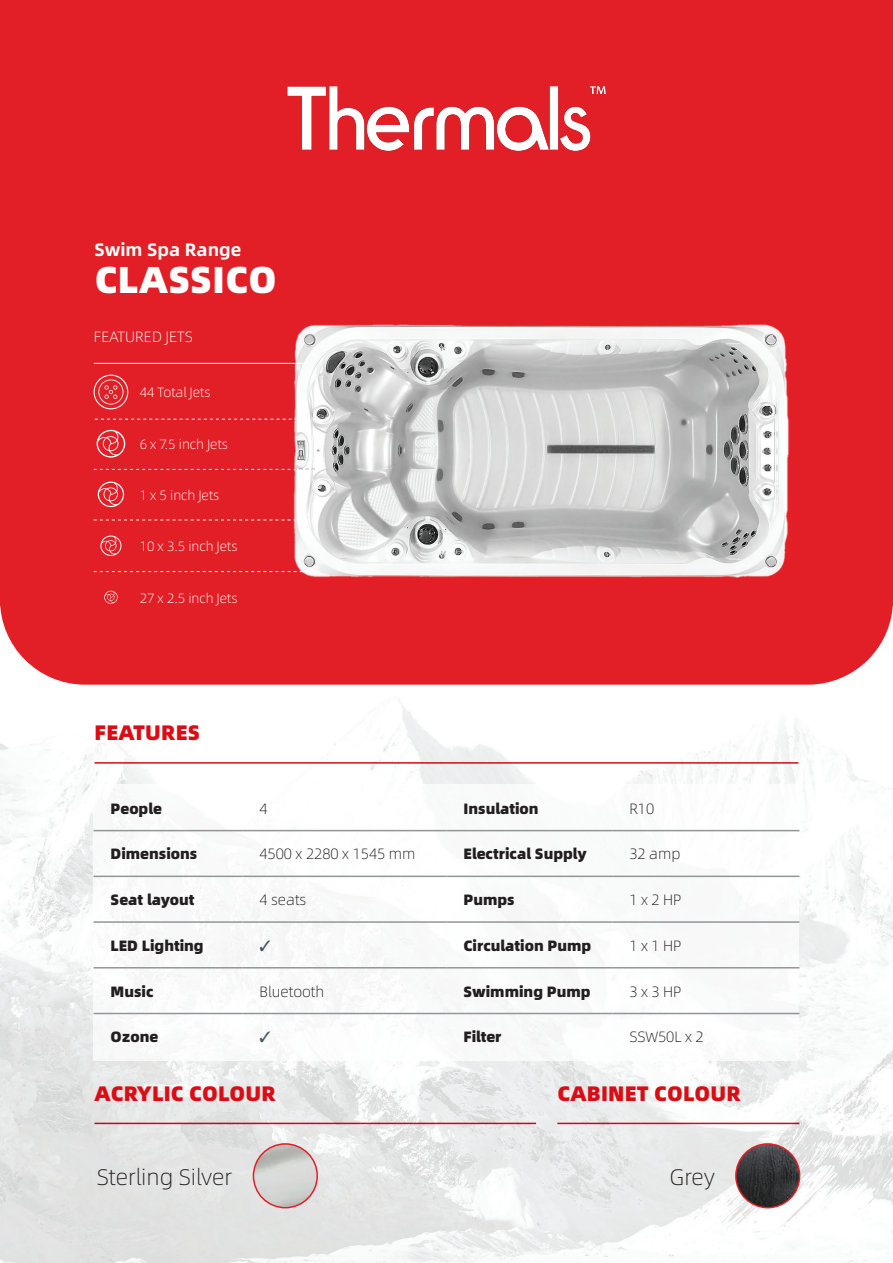
<style>
.page{position:relative;width:893px;height:1263px;background:#fff}
.page>*{position:absolute;margin:0;border:0;box-sizing:border-box;transform-origin:0 0}
.t1{font:900 37.5px "Alibaba Sans";letter-spacing:.01em;color:#fff}
.t2{font:300 22.5px "Alibaba Sans";color:#231f20}
.t3{font:900 21px "Alibaba Sans";letter-spacing:.01em;color:#db0c15}
.t4{font:700 18px "Alibaba Sans";color:#fff}
.t5{font:900 15px "Alibaba Sans";color:#231f20}
.t6{font:300 15px "Alibaba Sans";color:#231f20}
.t7{font:300 15px "Alibaba Sans";letter-spacing:.01em;color:#fff}
.t8{font:300 13.5px "Alibaba Sans";color:#fff}
</style>
<div class="page">
<img style="left:0;top:699px;width:893px;height:564px">
<div style="left:0;top:0;width:893px;height:685px;background:#e21f26"></div>
<div style="left:94px;top:785px;width:705px;height:276px;background:#fff"></div>
<img style="left:286px;top:258px;width:512px;height:358px">
<img style="left:286px;top:84px;width:321px;height:69px">
<hr style="left:94px;top:830px;width:148px;height:1px;background:#939598">
<hr style="left:242px;top:830px;width:204px;height:1px;background:#939598">
<hr style="left:612px;top:830px;width:187px;height:1px;background:#939598">
<hr style="left:94px;top:875px;width:148px;height:2px;background:#939598">
<hr style="left:242px;top:875px;width:204px;height:2px;background:#939598">
<hr style="left:612px;top:875px;width:187px;height:2px;background:#939598">
<hr style="left:94px;top:921px;width:148px;height:2px;background:#939598">
<hr style="left:242px;top:921px;width:204px;height:2px;background:#939598">
<hr style="left:612px;top:921px;width:187px;height:2px;background:#939598">
<hr style="left:94px;top:967px;width:148px;height:1px;background:#939598">
<hr style="left:242px;top:967px;width:204px;height:1px;background:#939598">
<hr style="left:612px;top:967px;width:187px;height:1px;background:#939598">
<hr style="left:94px;top:1013px;width:148px;height:1px;background:#939598">
<hr style="left:242px;top:1013px;width:204px;height:1px;background:#939598">
<hr style="left:612px;top:1013px;width:187px;height:1px;background:#939598">
<hr style="left:446px;top:875px;width:166px;height:2px;background:#939598">
<hr style="left:446px;top:921px;width:166px;height:2px;background:#939598">
<hr style="left:446px;top:967px;width:166px;height:1px;background:#939598">
<hr style="left:446px;top:1013px;width:166px;height:1px;background:#939598">
<hr style="left:446px;top:830px;width:166px;height:1px;background:#939598">
<img style="left:253px;top:1144px;width:64px;height:64px;border-radius:32px">
<div style="left:253px;top:1143px;width:65px;height:65px;border:2px solid #e21f26;border-radius:50%"></div>
<img style="left:736px;top:1144px;width:64px;height:64px;border-radius:32px">
<div style="left:735px;top:1143px;width:65px;height:65px;border:2px solid #e21f26;border-radius:50%"></div>
<hr style="left:95px;top:762px;width:703px;height:2px;background:#db0c15">
<hr style="left:95px;top:1123px;width:441px;height:1px;background:#db0c15">
<hr style="left:557px;top:1123px;width:242px;height:1px;background:#db0c15">
<hr style="left:94px;top:363px;width:215px;height:1px;background:#fff">
<svg style="left:95px;top:419px;width:221px;height:1px"></svg>
<svg style="left:94px;top:375px;width:34px;height:34px"></svg>
<svg style="left:97px;top:430px;width:28px;height:28px"></svg>
<svg style="left:98px;top:482px;width:26px;height:25px"></svg>
<svg style="left:100px;top:535px;width:21px;height:21px"></svg>
<svg style="left:104px;top:591px;width:14px;height:13px"></svg>
<svg style="left:94px;top:469px;width:221px;height:1px"></svg>
<svg style="left:94px;top:520px;width:221px;height:1px"></svg>
<svg style="left:94px;top:571px;width:221px;height:1px"></svg>
<svg style="left:261px;top:940px;width:9px;height:10px"></svg>
<p class="t4" style="left:95px;top:235px;width:148px">Swim Spa Range</p>
<p class="t1" style="left:95px;top:250px;width:183px">CLASSICO</p>
<p class="t7" style="left:94px;top:326px;width:101px">FEATURED JETS</p>
<p class="t8" style="left:140px;top:382px;width:72px">44 Total Jets</p>
<p class="t8" style="left:140px;top:434px;width:90px">6 x 7.5 inch Jets</p>
<p class="t8" style="left:140px;top:485px;width:81px">1 x 5 inch Jets</p>
<p class="t8" style="left:140px;top:536px;width:99px">10 x 3.5 inch Jets</p>
<p class="t8" style="left:140px;top:588px;width:99px">27 x 2.5 inch Jets</p>
<p class="t3" style="left:95px;top:715px;width:107px">FEATURES</p>
<p class="t5" style="left:111px;top:796px;width:53px">People</p>
<p class="t6" style="left:259px;top:797px;width:10px">4</p>
<p class="t5" style="left:463px;top:796px;width:77px">Insulation</p>
<p class="t6" style="left:629px;top:797px;width:26px">R10</p>
<p class="t5" style="left:111px;top:842px;width:88px">Dimensions</p>
<p class="t6" style="left:259px;top:843px;width:158px">4500 x 2280 x 1545 mm</p>
<p class="t5" style="left:463px;top:842px;width:125px">Electrical Supply</p>
<p class="t6" style="left:629px;top:843px;width:53px">32 amp</p>
<p class="t5" style="left:111px;top:887px;width:85px">Seat layout</p>
<p class="t6" style="left:259px;top:888px;width:48px">4 seats</p>
<p class="t5" style="left:463px;top:887px;width:53px">Pumps</p>
<p class="t6" style="left:629px;top:888px;width:54px">1 x 2 HP</p>
<p class="t5" style="left:111px;top:933px;width:95px">LED Lighting</p>
<p class="t5" style="left:463px;top:933px;width:129px">Circulation Pump</p>
<p class="t6" style="left:629px;top:934px;width:54px">1 x 1 HP</p>
<p class="t5" style="left:111px;top:979px;width:44px">Music</p>
<p class="t6" style="left:259px;top:980px;width:66px">Bluetooth</p>
<p class="t5" style="left:463px;top:979px;width:129px">Swimming Pump</p>
<p class="t6" style="left:629px;top:980px;width:54px">3 x 3 HP</p>
<p class="t5" style="left:111px;top:1025px;width:49px">Ozone</p>
<p class="t5" style="left:463px;top:1025px;width:40px">Filter</p>
<p class="t6" style="left:629px;top:1026px;width:76px">SSW50L x 2</p>
<p class="t3" style="left:95px;top:1076px;width:182px">ACRYLIC COLOUR</p>
<p class="t3" style="left:557px;top:1076px;width:185px">CABINET COLOUR</p>
<p class="t2" style="left:97px;top:1160px;width:137px">Sterling Silver</p>
<p class="t2" style="left:670px;top:1160px;width:46px">Grey</p>
</div>
